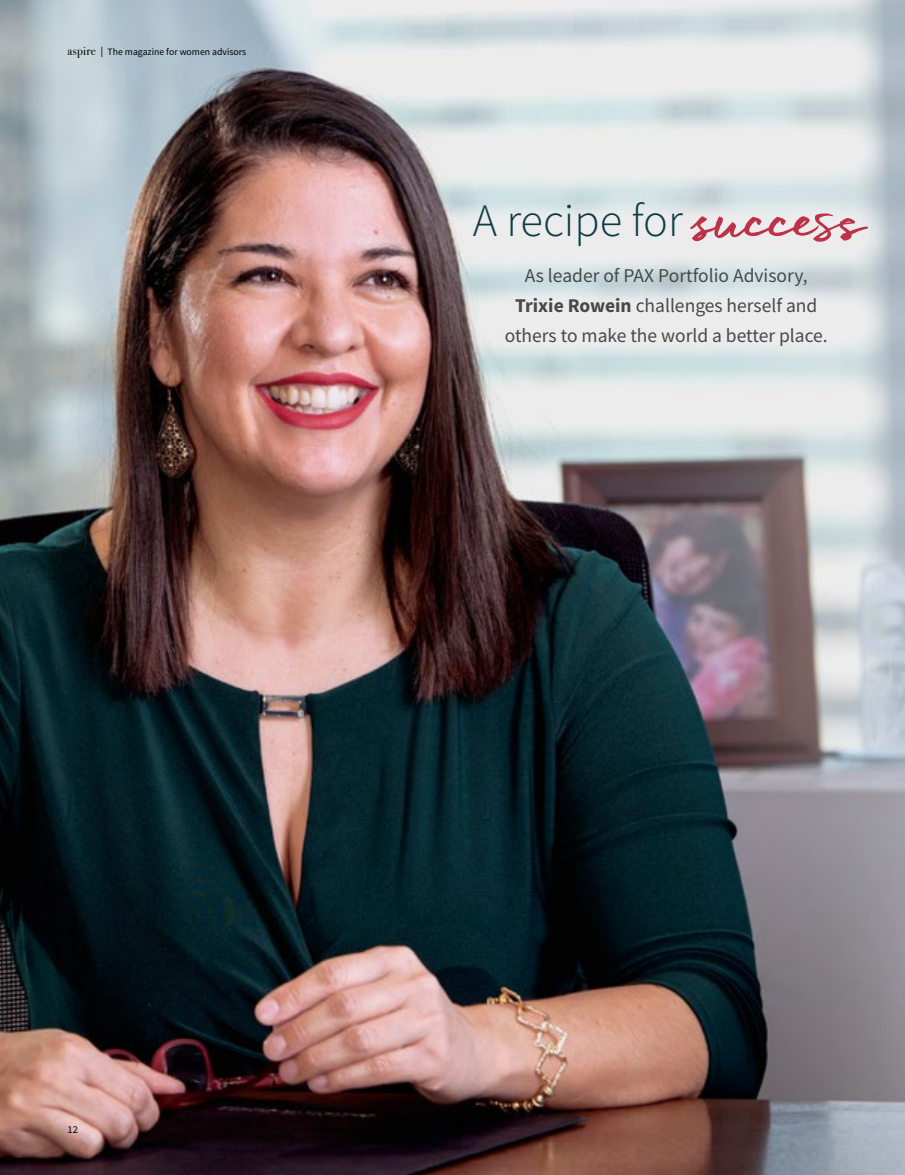
<style>
.page{position:relative;width:905px;height:1175px;background:#fff}
.page>*{position:absolute;margin:0;border:0;box-sizing:border-box;transform-origin:0 0}
.t1{font:300 46.35px "Source Sans Pro";color:#103c48}
.t2{font:19.5px/30px "Source Sans Pro";color:#48484a;text-align:center}
.t3{font:10.5px "Source Sans Pro";color:#000}
.t4{font:9.75px "Source Sans Pro";color:#000}
.s1{font-family:"Bodoni Svty Two ITCTT";font-size:12px}
.s2{font-family:"Freeland";font-weight:400;font-size:61.8px;color:#bc3249}
.s3{font-weight:700}
</style>
<div class="page">
<img style="left:0;top:0;width:904px;height:1174px">
<p class="t4" style="left:68px;top:45px;width:180px"><span class="s1">aspire |</span> The magazine for women advisors</p>
<h1 class="t1" style="left:472px;top:192px;width:401px">A recipe for <span class="s2">success</span></h1>
<p class="t2" style="left:505px;top:261px;width:324px">As leader of PAX Portfolio Advisory,<br><span class="s3">Trixie Rowein</span> challenges herself and others to make the world a better place.</p>
<p class="t3" style="left:68px;top:1123px;width:12px">12</p>
</div>
